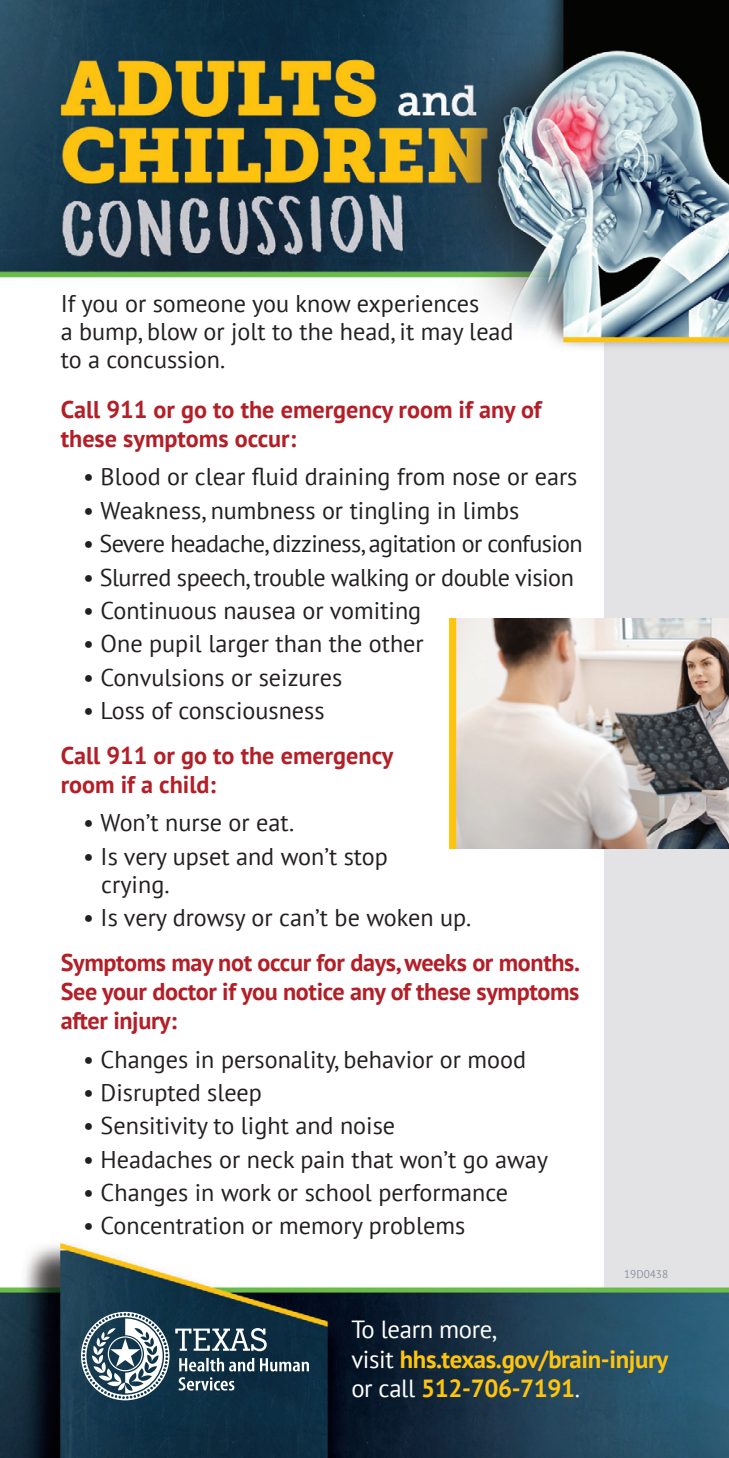
<style>
.page{position:relative;width:729px;height:1458px;background:#fff}
.page>*{position:absolute;margin:0;border:0;box-sizing:border-box;transform-origin:0 0}
.t1{font:700 24.75px/29.7px "PT Sans";letter-spacing:-.015em;color:#fec40e}
.t2{font:24.3px/28.1px "PT Sans";color:#231f20}
.t3{font:700 24.3px/29.2px "PT Sans";color:#b31e27}
.t4{font:24.3px "PT Sans";letter-spacing:-.025em;color:#231f20}
.t5{font:24.3px "PT Sans";letter-spacing:-.02em;color:#231f20}
.t6{font:11.25px "PT Sans";color:#8f939f}
.s1{font-weight:400;color:#fff}
</style>
<div class="page">
<img style="left:0;top:0;width:729px;height:1458px">
<div style="left:450px;top:618px;width:279px;height:231px;background:#fec40e"></div>
<img style="left:456px;top:618px;width:273px;height:231px">
<svg style="left:81px;top:1312px;width:228px;height:88px"></svg>
<p class="t2" style="left:61px;top:289px;width:454px">If you or someone you know experiences<br>a bump, blow or jolt to the head, it may lead to a concussion.</p>
<h2 class="t3" style="left:61px;top:394px;width:482px">Call 911 or go to the emergency room if any of these symptoms occur:</h2>
<p class="t2" style="left:83px;top:462px;width:496px">• Blood or clear fluid draining from nose or ears</p>
<p class="t2" style="left:83px;top:496px;width:438px">• Weakness, numbness or tingling in limbs</p>
<p class="t4" style="left:83px;top:528px;width:501px">• Severe headache, dizziness, agitation or confusion</p>
<p class="t5" style="left:83px;top:561px;width:492px">• Slurred speech, trouble walking or double vision</p>
<p class="t2" style="left:83px;top:596px;width:340px">• Continuous nausea or vomiting</p>
<p class="t2" style="left:83px;top:629px;width:342px">• One pupil larger than the other</p>
<p class="t2" style="left:83px;top:663px;width:260px">• Convulsions or seizures</p>
<p class="t2" style="left:83px;top:696px;width:243px">• Loss of consciousness</p>
<h2 class="t3" style="left:61px;top:740px;width:334px">Call 911 or go to the emergency room if a child:</h2>
<p class="t2" style="left:83px;top:808px;width:213px">• Won’t nurse or eat.</p>
<p class="t2" style="left:101px;top:841px;width:288px;text-indent:-18px">• Is very upset and won’t stop crying.</p>
<p class="t2" style="left:83px;top:903px;width:389px">• Is very drowsy or can’t be woken up.</p>
<h2 class="t3" style="left:61px;top:947px;width:521px;text-align:justify">Symptoms may not occur for days, weeks or months.<br>See your doctor if you notice any of these symptoms after injury:</h2>
<p class="t2" style="left:83px;top:1044px;width:444px">• Changes in personality, behavior or mood</p>
<p class="t2" style="left:83px;top:1078px;width:180px">• Disrupted sleep</p>
<p class="t2" style="left:83px;top:1111px;width:313px">• Sensitivity to light and noise</p>
<p class="t2" style="left:83px;top:1145px;width:466px">• Headaches or neck pain that won’t go away</p>
<p class="t2" style="left:83px;top:1178px;width:426px">• Changes in work or school performance</p>
<p class="t2" style="left:83px;top:1211px;width:383px">• Concentration or memory problems</p>
<p class="t6" style="left:624px;top:1266px;width:46px">19D0438</p>
<p class="t1" style="left:351px;top:1314px;width:318px"><span class="s1">To learn more,<br>visit</span> hhs.texas.gov/brain-injury <span class="s1">or call</span> 512-706-7191<span class="s1">.</span></p>
</div>
